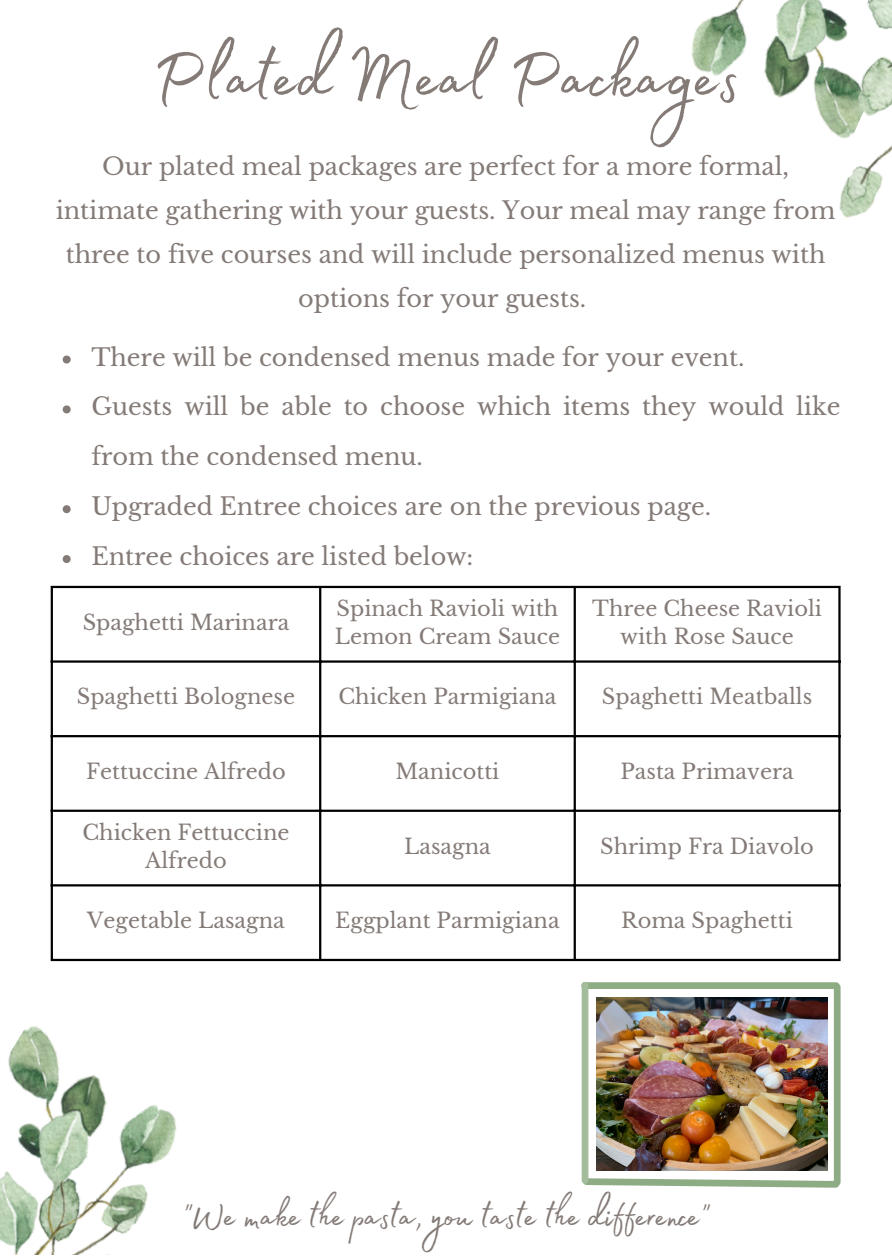
<style>
.page{position:relative;width:892px;height:1258px;background:#fff}
.page>*{position:absolute;margin:0;border:0;box-sizing:border-box;transform-origin:0 0}
.t1{font:90px "Madelyn Fill";color:#847b77}
.t2{font:45px "Madelyn Fill";color:#847b77}
.t3{font:24px/43.8px "Libre Baskerville";letter-spacing:-.005em;color:#847b77;text-align:center}
.t4{font:21px/27.9px "Libre Baskerville";color:#847b77;text-align:center}
</style>
<div class="page">
<img style="left:691px;top:0;width:89px;height:98px">
<img style="left:0;top:1026px;width:177px;height:229px">
<img style="left:780px;top:0;width:111px;height:218px">
<hr style="left:51px;top:588px;width:2px;height:371px;background:#000">
<hr style="left:319px;top:588px;width:2px;height:371px;background:#000">
<hr style="left:573px;top:588px;width:2px;height:371px;background:#000">
<hr style="left:838px;top:588px;width:2px;height:371px;background:#000">
<hr style="left:51px;top:586px;width:789px;height:2px;background:#000">
<hr style="left:51px;top:660px;width:789px;height:3px;background:#000">
<hr style="left:51px;top:735px;width:789px;height:2px;background:#000">
<hr style="left:51px;top:809px;width:789px;height:3px;background:#000">
<hr style="left:51px;top:884px;width:789px;height:2px;background:#000">
<hr style="left:51px;top:959px;width:789px;height:2px;background:#000">
<img style="left:596px;top:998px;width:231px;height:172px">
<svg style="left:63px;top:355px;width:8px;height:8px"></svg>
<svg style="left:63px;top:405px;width:8px;height:8px"></svg>
<svg style="left:63px;top:505px;width:8px;height:8px"></svg>
<svg style="left:63px;top:555px;width:8px;height:8px"></svg>
<div style="left:584px;top:982px;width:252px;height:7px;background:#8eac84"></div>
<svg style="left:581px;top:1175px;width:260px;height:13px"></svg>
<div style="left:833px;top:987px;width:7px;height:195px;background:#8eac84"></div>
<div style="left:581px;top:985px;width:7px;height:195px;background:#a3bc9c"></div>
<p class="t1" style="left:151px;top:9px;width:590px">Plated Meal Packages</p>
<p class="t3" style="left:56px;top:145px;width:781px">Our plated meal packages are perfect for a more formal, intimate gathering with your guests. Your meal may range from three to five courses and will include personalized menus with options for your guests.</p>
<p class="t3" style="left:91px;top:335px;width:654px">There will be condensed menus made for your event.</p>
<p class="t3" style="left:91px;top:382px;width:750px;line-height:49.8px;text-align:left">Guests will be able to choose which items they would like from the condensed menu.</p>
<p class="t3" style="left:91px;top:485px;width:621px">Upgraded Entree choices are on the previous page.</p>
<p class="t3" style="left:91px;top:535px;width:383px">Entree choices are listed below:</p>
<p class="t4" style="left:83px;top:608px;width:208px">Spaghetti Marinara</p>
<p class="t4" style="left:335px;top:594px;width:227px;text-align:left">Spinach Ravioli with<br>Lemon Cream Sauce</p>
<p class="t4" style="left:592px;top:594px;width:231px">Three Cheese Ravioli with Rose Sauce</p>
<p class="t4" style="left:77px;top:683px;width:220px">Spaghetti Bolognese</p>
<p class="t4" style="left:338px;top:683px;width:219px">Chicken Parmigiana</p>
<p class="t4" style="left:602px;top:683px;width:212px">Spaghetti Meatballs</p>
<p class="t4" style="left:86px;top:757px;width:201px">Fettuccine Alfredo</p>
<p class="t4" style="left:395px;top:757px;width:105px">Manicotti</p>
<p class="t4" style="left:620px;top:757px;width:175px">Pasta Primavera</p>
<p class="t4" style="left:82px;top:818px;width:208px">Chicken Fettuccine<br>Alfredo</p>
<p class="t4" style="left:404px;top:832px;width:88px">Lasagna</p>
<p class="t4" style="left:600px;top:832px;width:215px">Shrimp Fra Diavolo</p>
<p class="t4" style="left:87px;top:907px;width:199px">Vegetable Lasagna</p>
<p class="t4" style="left:335px;top:907px;width:226px">Eggplant Parmigiana</p>
<p class="t4" style="left:621px;top:907px;width:173px">Roma Spaghetti</p>
<p class="t2" style="left:182px;top:1182px;width:528px">"We make the pasta, you taste the difference"</p>
</div>
